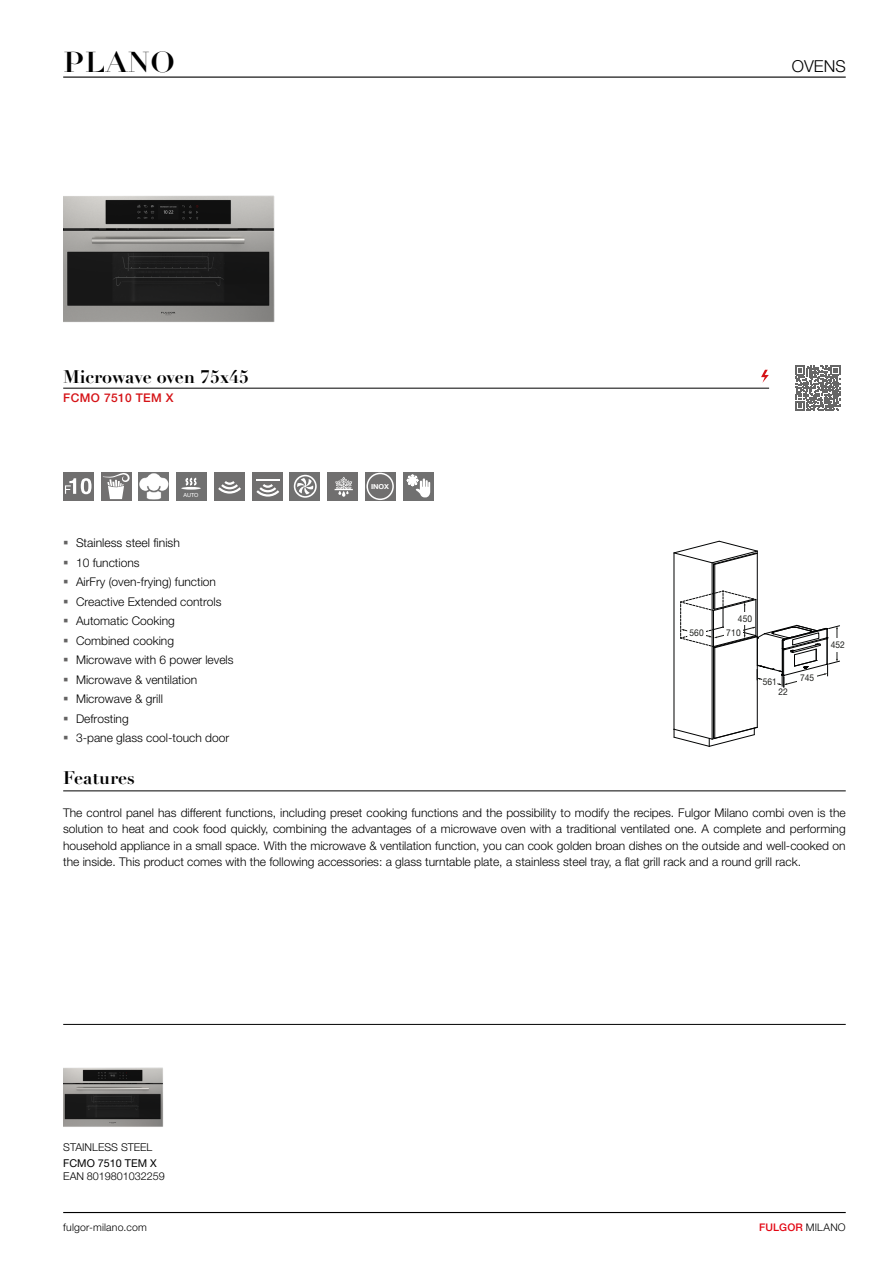
<style>
.page{position:relative;width:893px;height:1263px;background:#fff}
.page>*{position:absolute;margin:0;border:0;box-sizing:border-box;transform-origin:0 0}
.t1{font:28.35px "Didot LT Pro Headline";color:#000;scale:1.11 1}
.t2{font:700 18px "Didot LT Pro";color:#000}
.t3{font:300 16.5px "Helvetica Neue LT Std";color:#000}
.t4{font:300 12.15px "Helvetica Neue LT Std";color:#000}
.t5{font:300 12px/16.5px "Helvetica Neue LT Std";color:#000;text-align:justify}
.t6{font:500 12px "Helvetica Neue LT Std";letter-spacing:.03em;color:#d51317}
.t7{font:300 10.8px "Helvetica Neue LT Std";color:#000}
.t8{font:10.8px "Helvetica Neue LT Std";color:#000}
.t9{font:300 10.5px "Helvetica Neue LT Std";letter-spacing:.02em;color:#000}
.t10{font:500 10.5px "Helvetica Neue LT Std";letter-spacing:.02em;color:#e30613}
.t11{font:9.3px "Helvetica Neue LT Std";color:#1d1e1b;scale:.9 1}
.t12{font:700 6.9px "Helvetica Neue";color:#fff;scale:1.07 1}
.t13{font:5.55px "Helvetica Neue LT Std";color:#fff}
.s1{color:#646363}
.s2{font-weight:300;color:#000}
</style>
<div class="page">
<hr style="left:63px;top:77px;width:783px;height:1px;background:#000">
<hr style="left:63px;top:388px;width:706px;height:1px;background:#000">
<hr style="left:63px;top:791px;width:783px;height:1px;background:#000">
<hr style="left:63px;top:1024px;width:783px;height:1px;background:#000">
<svg style="left:761px;top:370px;width:8px;height:13px"></svg>
<div style="left:403px;top:472px;width:30px;height:29px;background:#707070"></div>
<svg style="left:407px;top:474px;width:23px;height:23px"></svg>
<img style="left:139px;top:472px;width:30px;height:29px">
<div style="left:177px;top:472px;width:30px;height:29px;background:#707070"></div>
<svg style="left:185px;top:477px;width:12px;height:9px"></svg>
<hr style="left:181px;top:487px;width:20px;height:3px;background:#fff;border-radius:50%">
<div style="left:365px;top:472px;width:30px;height:29px;background:#706f6f"></div>
<div style="left:366px;top:473px;width:28px;height:27px;border:2px solid #fff;border-radius:50%"></div>
<div style="left:214px;top:472px;width:30px;height:29px;background:#706f6f"></div>
<svg style="left:218px;top:481px;width:23px;height:13px"></svg>
<div style="left:290px;top:472px;width:30px;height:29px;background:#707070"></div>
<svg style="left:294px;top:475px;width:23px;height:23px"></svg>
<div style="left:328px;top:472px;width:30px;height:29px;background:#706f6f"></div>
<svg style="left:335px;top:477px;width:18px;height:20px"></svg>
<div style="left:63px;top:472px;width:30px;height:29px;background:#706f6f"></div>
<svg style="left:65px;top:478px;width:27px;height:16px"></svg>
<div style="left:252px;top:472px;width:30px;height:29px;background:#706f6f"></div>
<svg style="left:256px;top:484px;width:23px;height:13px"></svg>
<hr style="left:256px;top:479px;width:23px;height:2px;background:#fff">
<svg style="left:101px;top:472px;width:30px;height:29px"></svg>
<svg style="left:103px;top:473px;width:27px;height:26px"></svg>
<img style="left:63px;top:195px;width:211px;height:127px">
<img style="left:63px;top:1067px;width:101px;height:60px">
<svg style="left:795px;top:366px;width:45px;height:45px"></svg>
<hr style="left:674px;top:553px;width:1px;height:176px;background:#010202">
<hr style="left:757px;top:551px;width:1px;height:176px;background:#020203">
<hr style="left:712px;top:563px;width:1px;height:176px;background:#010202">
<hr style="left:713px;top:564px;width:1px;height:45px;background:#010202">
<hr style="left:714px;top:564px;width:1px;height:45px;background:#010202">
<svg style="left:674px;top:541px;width:84px;height:24px"></svg>
<hr style="left:714px;top:648px;width:1px;height:90px;background:#010202">
<hr style="left:713px;top:647px;width:1px;height:91px;background:#010202">
<svg style="left:674px;top:727px;width:84px;height:20px"></svg>
<svg style="left:680px;top:591px;width:160px;height:97px"></svg>
<hr style="left:63px;top:1212px;width:783px;height:1px;background:#000">
<h1 class="t1" style="left:63px;top:45px;width:102px">PLANO</h1>
<h3 class="t3" style="left:792px;top:56px;width:55px">OVENS</h3>
<h2 class="t2" style="left:63px;top:365px;width:187px">Microwave oven 75x45</h2>
<p class="t6" style="left:63px;top:390px;width:112px">FCMO 7510 TEM X</p>
<p class="t13" style="left:183px;top:492px;width:17px">AUTO</p>
<p class="t4" style="left:63px;top:535px;width:118px"><span class="s1">▪</span> Stainless steel finish</p>
<p class="t5" style="left:63px;top:554px;width:78px"><span class="s1">▪</span> 10 functions</p>
<p class="t5" style="left:63px;top:573px;width:154px"><span class="s1">▪</span> AirFry (oven-frying) function</p>
<p class="t5" style="left:63px;top:593px;width:160px"><span class="s1">▪</span> Creactive Extended controls</p>
<p class="t5" style="left:63px;top:612px;width:113px"><span class="s1">▪</span> Automatic Cooking</p>
<p class="t5" style="left:63px;top:632px;width:112px"><span class="s1">▪</span> Combined cooking</p>
<p class="t5" style="left:63px;top:651px;width:172px"><span class="s1">▪</span> Microwave with 6 power levels</p>
<p class="t5" style="left:63px;top:671px;width:135px"><span class="s1">▪</span> Microwave &amp; ventilation</p>
<p class="t5" style="left:63px;top:690px;width:101px"><span class="s1">▪</span> Microwave &amp; grill</p>
<p class="t5" style="left:63px;top:710px;width:67px"><span class="s1">▪</span> Defrosting</p>
<p class="t5" style="left:63px;top:729px;width:167px"><span class="s1">▪</span> 3-pane glass cool-touch door</p>
<h2 class="t2" style="left:63px;top:766px;width:73px">Features</h2>
<p class="t12" style="left:371px;top:481px;width:18px">INOX</p>
<p class="t11" style="left:738px;top:613px;width:18px">450</p>
<p class="t11" style="left:689px;top:627px;width:18px">560</p>
<p class="t11" style="left:726px;top:627px;width:18px">710</p>
<p class="t11" style="left:763px;top:676px;width:17px">561</p>
<p class="t11" style="left:778px;top:686px;width:12px">22</p>
<p class="t11" style="left:800px;top:672px;width:17px">745</p>
<p class="t11" style="left:831px;top:639px;width:17px">452</p>
<p class="t5" style="left:63px;top:804px;width:784px">The control panel has different functions, including preset cooking functions and the possibility to modify the recipes. Fulgor Milano combi oven is the solution to heat and cook food quickly, combining the advantages of a microwave oven with a traditional ventilated one. A complete and performing household appliance in a small space. With the microwave &amp; ventilation function, you can cook golden broan dishes on the outside and well-cooked on the inside. This product comes with the following accessories: a glass turntable plate, a stainless steel tray, a flat grill rack and a round grill rack.</p>
<p class="t7" style="left:63px;top:1140px;width:91px">STAINLESS STEEL</p>
<p class="t8" style="left:63px;top:1157px;width:95px">FCMO 7510 TEM X</p>
<p class="t7" style="left:63px;top:1169px;width:103px">EAN 8019801032259</p>
<p class="t9" style="left:63px;top:1220px;width:85px">fulgor-milano.com</p>
<p class="t10" style="left:759px;top:1220px;width:88px">FULGOR <span class="s2">MILANO</span></p>
</div>
